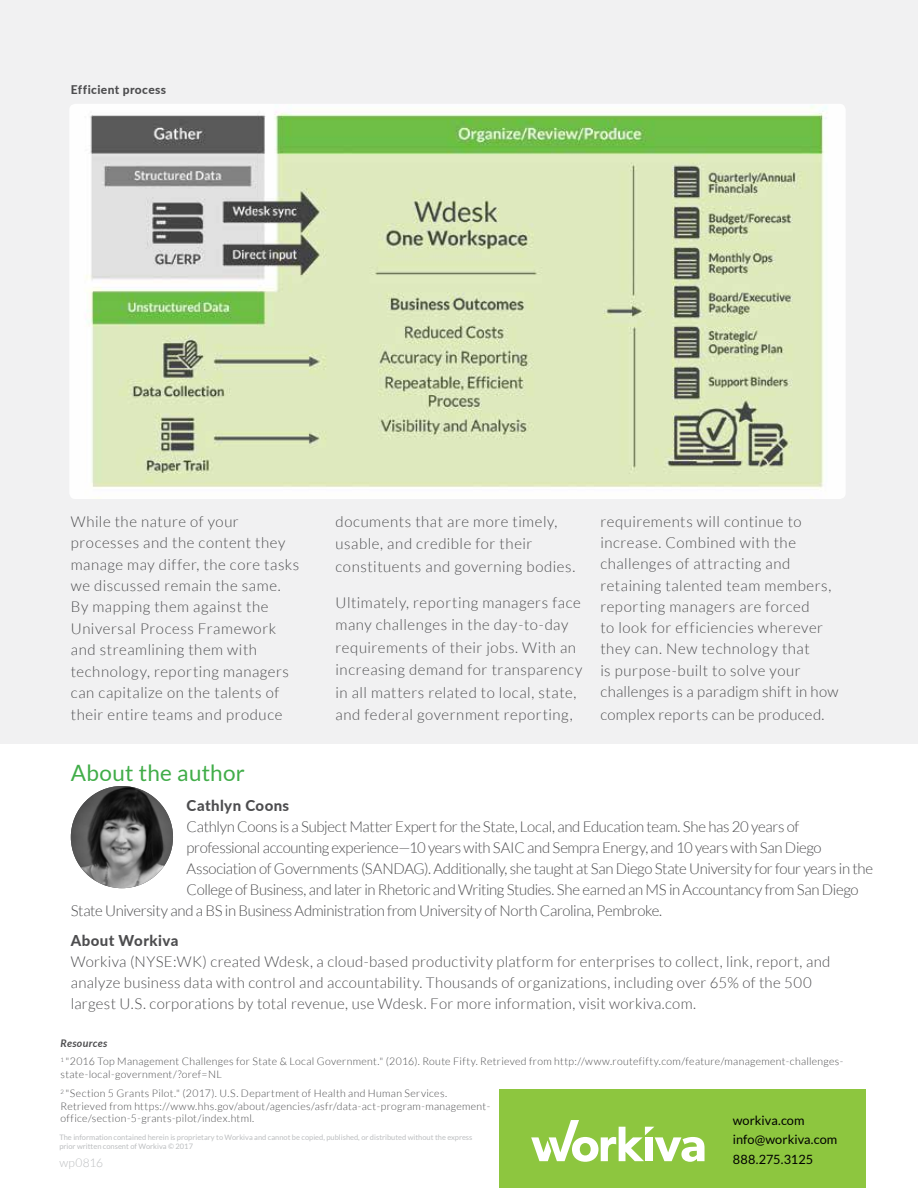
<style>
.page{position:relative;width:918px;height:1188px;background:#fff}
.page>*{position:absolute;margin:0;border:0;box-sizing:border-box;transform-origin:0 0}
.t1{font:22.5px "Lato";letter-spacing:.015em;color:#41ad49}
.t2{font:300 15px/21.5px "Lato";letter-spacing:.025em;color:#4d4d4f}
.t3{font:300 15px "Lato";letter-spacing:-.025em;color:#4d4d4f}
.t4{font:300 15px "Lato";letter-spacing:-.02em;color:#4d4d4f}
.t5{font:800 15px "Lato";letter-spacing:.03em;color:#4d4d4f}
.t6{font:12.75px/19.5px "Lato";color:#000}
.t7{font:800 12px "Lato";letter-spacing:.03em;color:#4d4d4f}
.t8{font:300 12px "Lato";letter-spacing:.015em;color:#bcbec0}
.t9{font:300 10.5px/18.6px "Lato";letter-spacing:.03em;color:#4d4d4f}
.t10{font:7.5px/9px "Lato";color:#bcbec0}
.s1{font-weight:700;font-style:italic}
</style>
<div class="page">
<div style="left:0;top:0;width:918px;height:743px;background:#f1f1f2"></div>
<div style="left:500px;top:1089px;width:366px;height:99px;background:#8dc63f"></div>
<svg style="left:531px;top:1120px;width:174px;height:42px"></svg>
<img style="left:71px;top:786px;width:102px;height:102px;border-radius:51px">
<img style="left:70px;top:104px;width:775px;height:395px">
<p class="t7" style="left:71px;top:81px;width:97px">Efficient process</p>
<p class="t2" style="left:71px;top:511px;width:230px">While the nature of your processes and the content they manage may differ, the core tasks we discussed remain the same.<br>By mapping them against the<br>Universal Process Framework and streamlining them with technology, reporting managers can capitalize on the talents of their entire teams and produce</p>
<p class="t2" style="left:336px;top:510px;width:241px;line-height:22.5px">documents that are more timely, usable, and credible for their constituents and governing bodies.</p>
<p class="t2" style="left:336px;top:591px;width:248px;line-height:22.5px">Ultimately, reporting managers face many challenges in the day-to-day requirements of their jobs. With an increasing demand for transparency in all matters related to local, state, and federal government reporting,</p>
<p class="t2" style="left:600px;top:511px;width:240px">requirements will continue to increase. Combined with the challenges of attracting and retaining talented team members, reporting managers are forced<br>to look for efficiencies wherever they can. New technology that<br>is purpose-built to solve your challenges is a paradigm shift in how complex reports can be produced.</p>
<h1 class="t1" style="left:71px;top:760px;width:176px">About the author</h1>
<p class="t5" style="left:187px;top:794px;width:104px">Cathlyn Coons</p>
<p class="t4" style="left:187px;top:818px;width:614px">Cathlyn Coons is a Subject Matter Expert for the State, Local, and Education team. She has 20 years of</p>
<p class="t3" style="left:187px;top:839px;width:637px">professional accounting experience—10 years with SAIC and Sempra Energy, and 10 years with San Diego</p>
<p class="t3" style="left:187px;top:860px;width:688px">Association of Governments (SANDAG). Additionally, she taught at San Diego State University for four years in the</p>
<p class="t3" style="left:187px;top:881px;width:674px">College of Business, and later in Rhetoric and Writing Studies. She earned an MS in Accountancy from San Diego</p>
<p class="t3" style="left:71px;top:902px;width:593px">State University and a BS in Business Administration from University of North Carolina, Pembroke.</p>
<p class="t5" style="left:71px;top:929px;width:109px">About Workiva</p>
<p class="t2" style="left:71px;top:951px;width:761px;line-height:21px">Workiva (NYSE:WK) created Wdesk, a cloud-based productivity platform for enterprises to collect, link, report, and analyze business data with control and accountability. Thousands of organizations, including over 65% of the 500 largest U.S. corporations by total revenue, use Wdesk. For more information, visit workiva.com.</p>
<p class="t9" style="left:60px;top:1034px;width:784px"><span class="s1">Resources<br></span><sup>1</sup> "2016 Top Management Challenges for State &amp; Local Government." (2016). Route Fifty. Retrieved from http://www.routefifty.com/feature/management-challenges-</p>
<p class="t9" style="left:60px;top:1064px;width:388px;line-height:19.4px">state-local-government/?oref=NL<br><sup>2</sup> "Section 5 Grants Pilot." (2017). U.S. Department of Health and Human Services.</p>
<p class="t9" style="left:60px;top:1100px;width:431px;line-height:12.6px">Retrieved from https://www.hhs.gov/about/agencies/asfr/data-act-program-management&shy;office/section-5-grants-pilot/index.html.</p>
<p class="t6" style="left:733px;top:1111px;width:106px">workiva.com info@workiva.com<br>888.275.3125</p>
<p class="t10" style="left:59px;top:1133px;width:415px">The information contained herein is proprietary to Workiva and cannot be copied, published, or distributed without the express prior written consent of Workiva © 2017</p>
<p class="t8" style="left:59px;top:1156px;width:45px">wp0816</p>
</div>
